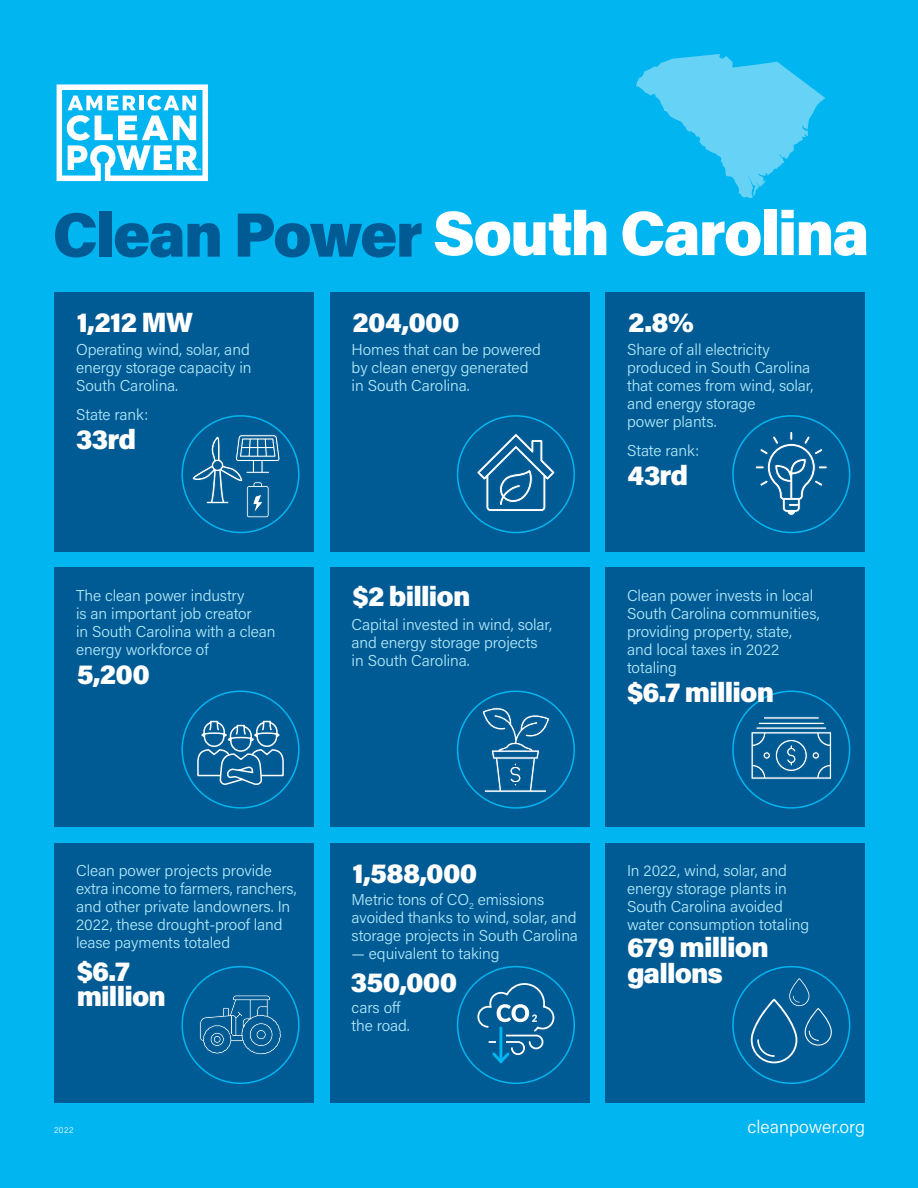
<style>
.page{position:relative;width:918px;height:1188px;background:#00b5f0}
.page>*{position:absolute;margin:0;border:0;box-sizing:border-box;transform-origin:0 0}
.t1{font:900 62.55px "Acumin Pro";letter-spacing:-.03em;color:#fff}
.t2{font:900 27.9px/25.5px "Acumin Pro";letter-spacing:-.03em;color:#fff}
.t3{font:300 18px "Acumin Pro";color:#fff}
.t4{font:300 15.75px/18px "Acumin Pro";letter-spacing:-.005em;color:#b3e9fa}
.t5{font:300 8.25px "Acumin Pro";color:#fff}
.t6{font:700 2.4px "Myriad Pro";color:#fff}
.s1{color:#005b94}
</style>
<div class="page">
<svg style="left:57px;top:84px;width:151px;height:97px"></svg>
<div style="left:55px;top:568px;width:259px;height:259px;background:#005b94"></div>
<div style="left:330px;top:568px;width:260px;height:259px;background:#005b94"></div>
<div style="left:605px;top:568px;width:260px;height:259px;background:#005b94"></div>
<div style="left:55px;top:292px;width:259px;height:260px;background:#005b94"></div>
<div style="left:330px;top:292px;width:260px;height:260px;background:#005b94"></div>
<div style="left:605px;top:292px;width:260px;height:260px;background:#005b94"></div>
<div style="left:55px;top:843px;width:259px;height:260px;background:#005b94"></div>
<div style="left:330px;top:843px;width:260px;height:260px;background:#005b94"></div>
<div style="left:605px;top:843px;width:260px;height:260px;background:#005b94"></div>
<div style="left:181px;top:415px;width:119px;height:118px;border:2px solid #00b5ef;border-radius:50%"></div>
<div style="left:457px;top:415px;width:118px;height:118px;border:2px solid #00b5ef;border-radius:50%"></div>
<div style="left:732px;top:415px;width:118px;height:118px;border:2px solid #00b5ef;border-radius:50%"></div>
<div style="left:181px;top:691px;width:119px;height:118px;border:2px solid #00b5ef;border-radius:50%"></div>
<div style="left:457px;top:691px;width:118px;height:118px;border:2px solid #00b5ef;border-radius:50%"></div>
<div style="left:732px;top:691px;width:118px;height:118px;border:2px solid #00b5ef;border-radius:50%"></div>
<div style="left:181px;top:966px;width:119px;height:118px;border:2px solid #00b5ef;border-radius:50%"></div>
<div style="left:457px;top:966px;width:118px;height:118px;border:2px solid #00b5ef;border-radius:50%"></div>
<div style="left:732px;top:966px;width:118px;height:118px;border:2px solid #00b5ef;border-radius:50%"></div>
<svg style="left:751px;top:978px;width:81px;height:85px"></svg>
<svg style="left:482px;top:707px;width:68px;height:86px"></svg>
<svg style="left:755px;top:432px;width:73px;height:84px"></svg>
<svg style="left:197px;top:720px;width:87px;height:65px"></svg>
<svg style="left:476px;top:433px;width:80px;height:85px"></svg>
<svg style="left:751px;top:716px;width:81px;height:64px"></svg>
<svg style="left:200px;top:995px;width:81px;height:60px"></svg>
<svg style="left:477px;top:982px;width:78px;height:82px"></svg>
<svg style="left:192px;top:432px;width:88px;height:86px"></svg>
<svg style="left:636px;top:54px;width:189px;height:145px"></svg>
<p class="t6" style="left:198px;top:168px;width:5px">TM</p>
<h1 class="t1" style="left:52px;top:189px;width:819px"><span class="s1">Clean Power</span> South Carolina</h1>
<h2 class="t2" style="left:77px;top:308px;width:118px">1,212 MW</h2>
<h2 class="t2" style="left:352px;top:308px;width:109px">204,000</h2>
<h2 class="t2" style="left:628px;top:308px;width:67px">2.8%</h2>
<p class="t4" style="left:76px;top:339px;width:177px;text-align:justify">Operating wind, solar, and energy storage capacity in South Carolina.</p>
<p class="t4" style="left:76px;top:405px;width:74px">State rank:</p>
<h2 class="t2" style="left:76px;top:425px;width:62px">33rd</h2>
<p class="t4" style="left:76px;top:586px;width:201px">The clean power industry<br>is an important job creator<br>in South Carolina with a clean energy workforce of</p>
<h2 class="t2" style="left:77px;top:660px;width:75px">5,200</h2>
<p class="t4" style="left:352px;top:339px;width:191px">Homes that can be powered by clean energy generated in South Carolina.</p>
<p class="t4" style="left:627px;top:339px;width:188px">Share of all electricity produced in South Carolina that comes from wind, solar, and energy storage<br>power plants.</p>
<p class="t4" style="left:627px;top:441px;width:74px">State rank:</p>
<h2 class="t2" style="left:352px;top:582px;width:120px">$2 billion</h2>
<p class="t4" style="left:352px;top:615px;width:202px">Capital invested in wind, solar, and energy storage projects in South Carolina.</p>
<h2 class="t2" style="left:627px;top:461px;width:62px">43rd</h2>
<p class="t4" style="left:627px;top:586px;width:194px">Clean power invests in local<br>South Carolina communities, providing property, state, and local taxes in 2022 totaling</p>
<h2 class="t2" style="left:627px;top:678px;width:149px">$6.7 million</h2>
<p class="t4" style="left:76px;top:861px;width:222px">Clean power projects provide extra income to farmers, ranchers, and other private landowners. In<br>2022, these drought-proof land lease payments totaled</p>
<h2 class="t2" style="left:77px;top:957px;width:91px">$6.7 million</h2>
<h2 class="t2" style="left:352px;top:859px;width:127px">1,588,000</h2>
<p class="t4" style="left:352px;top:890px;width:228px">Metric tons of CO<sub>2</sub> emissions avoided thanks to wind, solar, and storage projects in South Carolina</p>
<p class="t4" style="left:352px;top:944px;width:150px">— equivalent to taking</p>
<p class="t4" style="left:352px;top:998px;width:60px">cars off the road.</p>
<h2 class="t2" style="left:351px;top:968px;width:108px">350,000</h2>
<p class="t4" style="left:627px;top:861px;width:184px">In 2022, wind, solar, and energy storage plants in<br>South Carolina avoided water consumption totaling</p>
<h2 class="t2" style="left:627px;top:934px;width:143px">679 million gallons</h2>
<p class="t5" style="left:54px;top:1125px;width:21px">2022</p>
<p class="t3" style="left:748px;top:1115px;width:119px">cleanpower.org</p>
</div>
